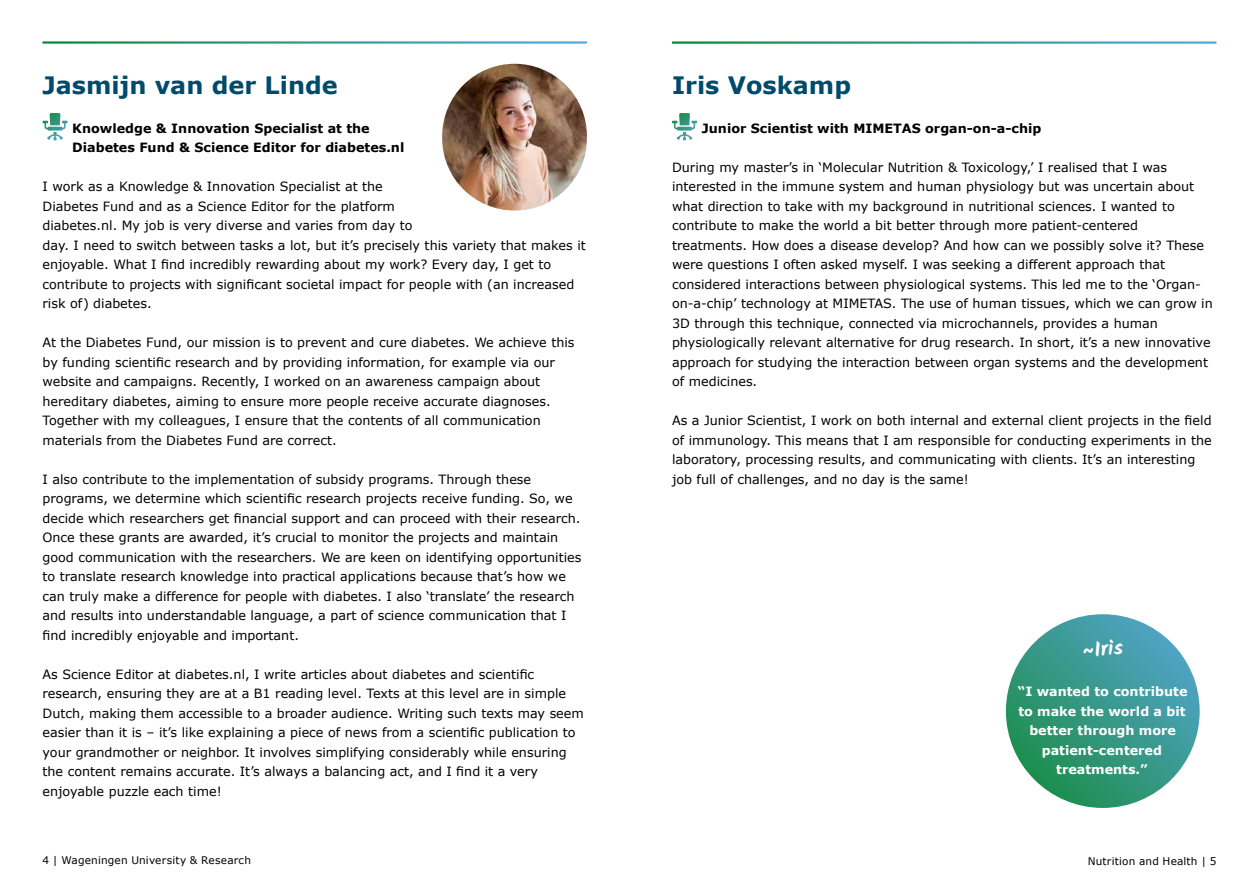
<style>
.page{position:relative;width:1259px;height:893px;background:#fff}
.page>*{position:absolute;margin:0;border:0;box-sizing:border-box;transform-origin:0 0}
.H1_Kop{font:700 24px "Verdana";color:#004a6c}
.t1{font:700 20.7px "Kalam";color:#fff}
.Platte_tekst{font:12.75px/19.5px "Verdana";color:#000}
.H2_Kop_paragraaf{font:700 12.75px/19.5px "Verdana";color:#000}
.t2{font:700 12.75px/19.5px "Verdana";color:#fff;text-align:center}
.t3{font:10.5px "Verdana";letter-spacing:.015em;color:#000}
</style>
<div class="page">
<svg style="left:43px;top:113px;width:25px;height:27px"></svg>
<svg style="left:672px;top:113px;width:25px;height:27px"></svg>
<img style="left:442px;top:64px;width:145px;height:147px;border-radius:72px">
<svg style="left:1006px;top:614px;width:193px;height:194px;background:#379889"></svg>
<h1 class="H1_Kop" style="left:43px;top:69px;width:297px">Jasmijn van der Linde</h1>
<h2 class="H2_Kop_paragraaf" style="left:72px;top:118px;width:334px">Knowledge &amp; Innovation Specialist at the<br>Diabetes Fund &amp; Science Editor for diabetes.nl</h2>
<p class="Platte_tekst" style="left:43px;top:177px;width:545px">I work as a Knowledge &amp; Innovation Specialist at the<br>Diabetes Fund and as a Science Editor for the platform<br>diabetes.nl. My job is very diverse and varies from day to<br>day. I need to switch between tasks a lot, but it’s precisely this variety that makes it enjoyable. What I find incredibly rewarding about my work? Every day, I get to contribute to projects with significant societal impact for people with (an increased risk of) diabetes.</p>
<p class="Platte_tekst" style="left:43px;top:333px;width:533px">At the Diabetes Fund, our mission is to prevent and cure diabetes. We achieve this by funding scientific research and by providing information, for example via our website and campaigns. Recently, I worked on an awareness campaign about hereditary diabetes, aiming to ensure more people receive accurate diagnoses.<br>Together with my colleagues, I ensure that the contents of all communication materials from the Diabetes Fund are correct.</p>
<p class="Platte_tekst" style="left:43px;top:469px;width:540px">I also contribute to the implementation of subsidy programs. Through these programs, we determine which scientific research projects receive funding. So, we decide which researchers get financial support and can proceed with their research.<br>Once these grants are awarded, it’s crucial to monitor the projects and maintain good communication with the researchers. We are keen on identifying opportunities to translate research knowledge into practical applications because that’s how we can truly make a difference for people with diabetes. I also ‘translate’ the research and results into understandable language, a part of science communication that I find incredibly enjoyable and important.</p>
<p class="Platte_tekst" style="left:43px;top:664px;width:543px">As Science Editor at diabetes.nl, I write articles about diabetes and scientific research, ensuring they are at a B1 reading level. Texts at this level are in simple Dutch, making them accessible to a broader audience. Writing such texts may seem easier than it is – it’s like explaining a piece of news from a scientific publication to your grandmother or neighbor. It involves simplifying considerably while ensuring the content remains accurate. It’s always a balancing act, and I find it a very enjoyable puzzle each time!</p>
<h1 class="H1_Kop" style="left:672px;top:69px;width:181px">Iris Voskamp</h1>
<h2 class="H2_Kop_paragraaf" style="left:702px;top:118px;width:341px">Junior Scientist with MIMETAS organ-on-a-chip</h2>
<p class="Platte_tekst" style="left:672px;top:157px;width:542px">During my master’s in ‘Molecular Nutrition &amp; Toxicology,’ I realised that I was interested in the immune system and human physiology but was uncertain about what direction to take with my background in nutritional sciences. I wanted to contribute to make the world a bit better through more patient-centered treatments. How does a disease develop? And how can we possibly solve it? These were questions I often asked myself. I was seeking a different approach that considered interactions between physiological systems. This led me to the ‘Organ&shy;on-a-chip’ technology at MIMETAS. The use of human tissues, which we can grow in 3D through this technique, connected via microchannels, provides a human physiologically relevant alternative for drug research. In short, it’s a new innovative approach for studying the interaction between organ systems and the development of medicines.</p>
<p class="Platte_tekst" style="left:672px;top:411px;width:541px">As a Junior Scientist, I work on both internal and external client projects in the field of immunology. This means that I am responsible for conducting experiments in the laboratory, processing results, and communicating with clients. It’s an interesting job full of challenges, and no day is the same!</p>
<h2 class="t1" style="left:1081px;top:639px;width:43px;rotate:-6deg">~Iris</h2>
<p class="t2" style="left:1018px;top:682px;width:171px">“I wanted to contribute to make the world a bit better through more patient-centered treatments.”</p>
<p class="t3" style="left:43px;top:854px;width:210px">4 | Wageningen University &amp; Research</p>
<p class="t3" style="left:1087px;top:854px;width:130px">Nutrition and Health | 5</p>
</div>
